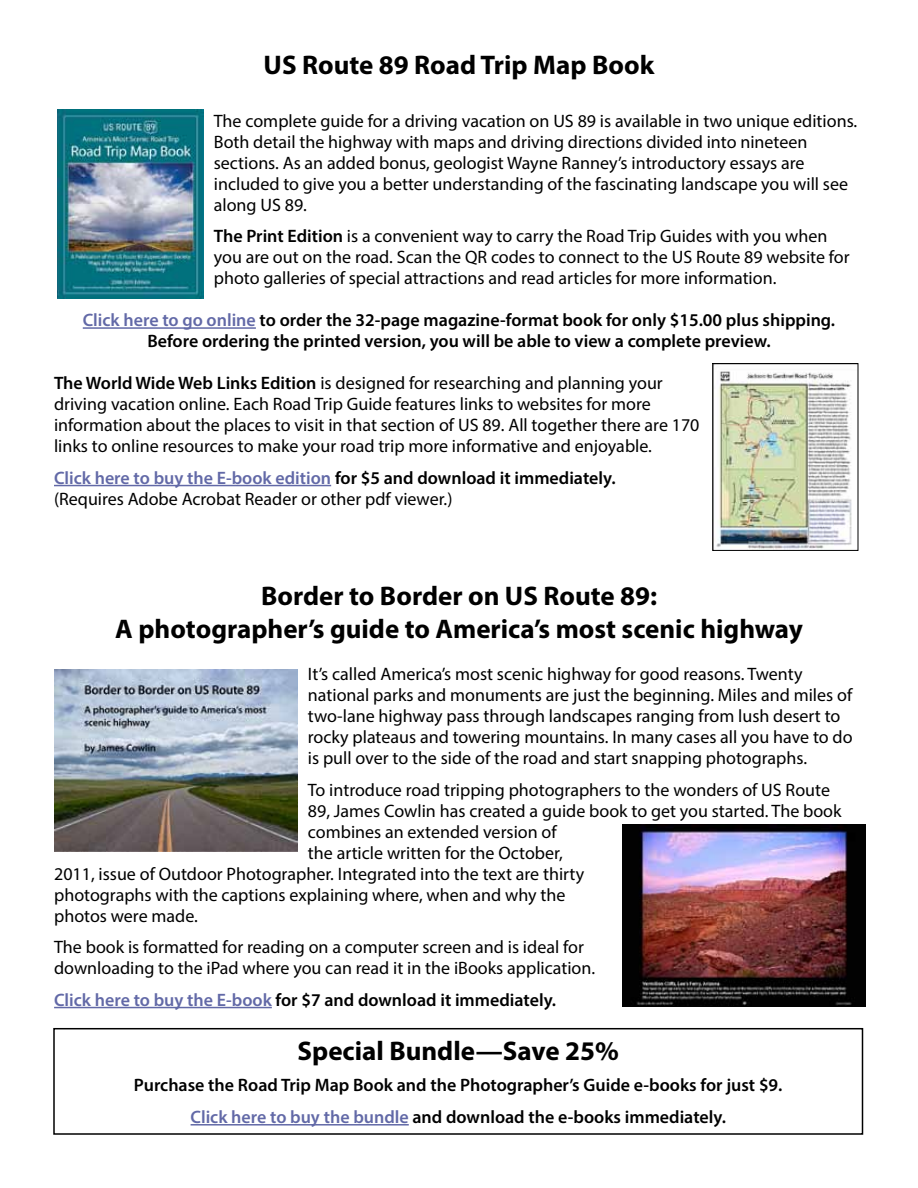
<style>
.page{position:relative;width:918px;height:1188px;background:#fff}
.page>*{position:absolute;margin:0;border:0;box-sizing:border-box;transform-origin:0 0}
.t1{font:700 27px/32.4px "Myriad Pro";color:#000;text-align:center}
.t2{font:18px/21px "Myriad Pro";color:#000}
.t3{font:600 18px/21px "Myriad Pro";color:#000;text-align:center}
.s1{font-weight:600}
.s2{color:#6269a7}
.s3{font-weight:600;color:#6269a7}
</style>
<div class="page">
<hr style="left:83px;top:327px;width:173px;height:2px;background:#6269a7">
<hr style="left:54px;top:485px;width:277px;height:1px;background:#6269a7">
<img style="left:57px;top:110px;width:146px;height:188px">
<hr style="left:54px;top:1007px;width:218px;height:1px;background:#6269a7">
<img style="left:54px;top:669px;width:243px;height:182px">
<img style="left:622px;top:824px;width:244px;height:183px">
<hr style="left:191px;top:1124px;width:218px;height:2px;background:#6269a7">
<div style="left:53px;top:1028px;width:810px;height:107px;border:2px solid #000"></div>
<img style="left:716px;top:371px;width:136px;height:178px">
<div style="left:713px;top:363px;width:145px;height:188px;border:1px solid #000"></div>
<h1 class="t1" style="left:264px;top:48px;width:392px">US Route 89 Road Trip Map Book</h1>
<p class="t2" style="left:214px;top:110px;width:645px">The complete guide for a driving vacation on US 89 is available in two unique editions.<br>Both detail the highway with maps and driving directions divided into nineteen sections. As an added bonus, geologist Wayne Ranney’s introductory essays are included to give you a better understanding of the fascinating landscape you will see along US 89.</p>
<p class="t2" style="left:214px;top:225px;width:637px"><span class="s1">The Print Edition</span> is a convenient way to carry the Road Trip Guides with you when you are out on the road. Scan the QR codes to connect to the US Route 89 website for photo galleries of special attractions and read articles for more information.</p>
<p class="t3" style="left:83px;top:309px;width:754px"><span class="s2">Click here to go online</span> to order the 32-page magazine-format book for only $15.00 plus shipping.<br>Before ordering the printed version, you will be able to view a complete preview.</p>
<p class="t2" style="left:54px;top:372px;width:647px"><span class="s1">The World Wide Web Links Edition</span> is designed for researching and planning your driving vacation online. Each Road Trip Guide features links to websites for more information about the places to visit in that section of US 89. All together there are 170 links to online resources to make your road trip more informative and enjoyable.</p>
<p class="t2" style="left:54px;top:467px;width:563px"><span class="s3">Click here to buy the E-book edition</span> <span class="s1">for $5 and download it immediately. </span>(Requires Adobe Acrobat Reader or other pdf viewer.)</p>
<h1 class="t1" style="left:115px;top:579px;width:689px">Border to Border on US Route 89:<br>A photographer’s guide to America’s most scenic highway</h1>
<p class="t2" style="left:308px;top:663px;width:546px">It’s called America’s most scenic highway for good reasons. Twenty national parks and monuments are just the beginning. Miles and miles of two-lane highway pass through landscapes ranging from lush desert to rocky plateaus and towering mountains. In many cases all you have to do is pull over to the side of the road and start snapping photographs.</p>
<p class="t2" style="left:308px;top:779px;width:524px">To introduce road tripping photographers to the wonders of US Route</p>
<p class="t2" style="left:308px;top:800px;width:535px">89, James Cowlin has created a guide book to get you started. The book</p>
<p class="t2" style="left:308px;top:821px;width:250px">combines an extended version of</p>
<p class="t2" style="left:308px;top:842px;width:256px">the article written for the October,</p>
<p class="t2" style="left:54px;top:863px;width:532px">2011, issue of Outdoor Photographer. Integrated into the text are thirty</p>
<p class="t2" style="left:54px;top:884px;width:513px">photographs with the captions explaining where, when and why the</p>
<p class="t2" style="left:54px;top:905px;width:145px">photos were made.</p>
<p class="t2" style="left:54px;top:936px;width:543px">The book is formatted for reading on a computer screen and is ideal for downloading to the iPad where you can read it in the iBooks application.</p>
<p class="t3" style="left:54px;top:989px;width:504px"><span class="s2">Click here to buy the E-book</span> for $7 and download it immediately.</p>
<h1 class="t1" style="left:298px;top:1034px;width:323px">Special Bundle—Save 25%</h1>
<p class="t3" style="left:134px;top:1069px;width:650px;line-height:31.5px">Purchase the Road Trip Map Book and the Photographer’s Guide e-books for just $9.<br><span class="s2">Click here to buy the bundle</span> and download the e-books immediately.</p>
</div>
